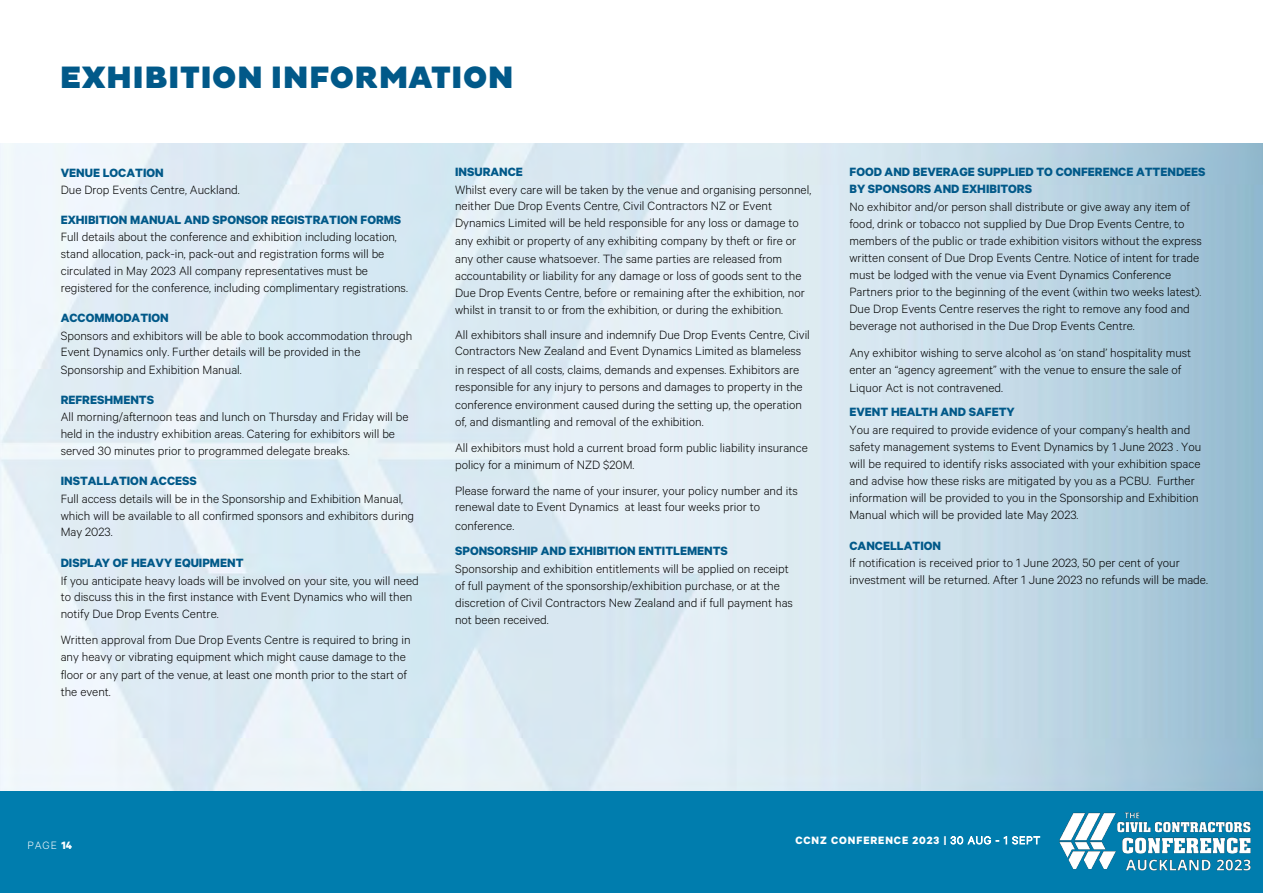
<style>
.page{position:relative;width:1263px;height:893px;background:#fff}
.page>*{position:absolute;margin:0;border:0;box-sizing:border-box;transform-origin:0 0}
.t1{font:900 31.5px "Pluto Sans";letter-spacing:.015em;color:#015989}
.t2{font:300 13.5px/17.1px "Calibre";color:#000}
.t3{font:700 13.5px/25.8px "Calibre";color:#015989}
.t4{font:700 12px "Calibre";letter-spacing:.075em;color:#fff}
.t5{font:300 12px "Calibre";color:#fff}
.s1{font-weight:700;color:#015989}
.s2{font-weight:300;color:#000}
.s3{font-weight:700}
.s4{font-weight:300}
</style>
<div class="page">
<div style="left:0;top:791px;width:1263px;height:102px;background:#007dae"></div>
<img style="left:1055px;top:769px;width:199px;height:124px">
<p class="t1" style="left:60px;top:59px;width:455px">EXHIBITION INFORMATION</p>
<p class="t2" style="left:61px;top:164px;width:181px"><span class="s1">VENUE LOCATION<br></span>Due Drop Events Centre, Auckland.</p>
<p class="t2" style="left:61px;top:211px;width:349px"><span class="s1">EXHIBITION MANUAL AND SPONSOR REGISTRATION FORMS </span>Full details about the conference and exhibition including location, stand allocation, pack-in, pack-out and registration forms will be circulated in May 2023 All company representatives must be registered for the conference, including complimentary registrations.</p>
<p class="t2" style="left:61px;top:308px;width:353px;line-height:17.7px"><span class="s1">ACCOMMODATION<br></span>Sponsors and exhibitors will be able to book accommodation through</p>
<p class="t2" style="left:61px;top:342px;width:301px;line-height:17.9px">Event Dynamics only. Further details will be provided in the<br>Sponsorship and Exhibition Manual.</p>
<p class="t2" style="left:61px;top:390px;width:349px"><span class="s1">REFRESHMENTS<br></span>All morning/afternoon teas and lunch on Thursday and Friday will be held in the industry exhibition areas. Catering for exhibitors will be served 30 minutes prior to programmed delegate breaks.</p>
<p class="t2" style="left:61px;top:472px;width:355px"><span class="s1">INSTALLATION ACCESS<br></span>Full access details will be in the Sponsorship and Exhibition Manual, which will be available to all confirmed sponsors and exhibitors during May 2023.</p>
<p class="t2" style="left:61px;top:554px;width:360px"><span class="s1">DISPLAY OF HEAVY EQUIPMENT<br></span>If you anticipate heavy loads will be involved on your site, you will need</p>
<p class="t2" style="left:61px;top:587px;width:353px">to discuss this in the first instance with Event Dynamics who will then notify Due Drop Events Centre.</p>
<p class="t2" style="left:61px;top:630px;width:351px;line-height:17.5px">Written approval from Due Drop Events Centre is required to bring in any heavy or vibrating equipment which might cause damage to the floor or any part of the venue, at least one month prior to the start of the event.</p>
<p class="t2" style="left:455px;top:162px;width:358px;line-height:17.9px"><span class="s1">INSURANCE<br></span>Whilst every care will be taken by the venue and organising personnel,</p>
<p class="t2" style="left:455px;top:197px;width:351px">neither Due Drop Events Centre, Civil Contractors NZ or Event Dynamics Limited will be held responsible for any loss or damage to any exhibit or property of any exhibiting company by theft or fire or any other cause whatsoever. The same parties are released from accountability or liability for any damage or loss of goods sent to the Due Drop Events Centre, before or remaining after the exhibition, nor whilst in transit to or from the exhibition, or during the exhibition.</p>
<p class="t2" style="left:455px;top:326px;width:356px;line-height:16.2px">All exhibitors shall insure and indemnify Due Drop Events Centre, Civil<br>Contractors New Zealand and Event Dynamics Limited as blameless</p>
<p class="t2" style="left:455px;top:360px;width:349px">in respect of all costs, claims, demands and expenses. Exhibitors are responsible for any injury to persons and damages to property in the conference environment caused during the setting up, the operation of, and dismantling and removal of the exhibition.</p>
<p class="t2" style="left:455px;top:439px;width:354px">All exhibitors must hold a current broad form public liability insurance policy for a minimum of NZD $20M.</p>
<p class="t2" style="left:455px;top:482px;width:344px;line-height:16.2px">Please forward the name of your insurer, your policy number and its renewal date to Event Dynamics at least four weeks prior to</p>
<p class="t3" style="left:455px;top:512px;width:274px"><span class="s2">conference.<br></span>SPONSORSHIP AND EXHIBITION ENTITLEMENTS</p>
<p class="t2" style="left:455px;top:560px;width:339px">Sponsorship and exhibition entitlements will be applied on receipt of full payment of the sponsorship/exhibition purchase, or at the discretion of Civil Contractors New Zealand and if full payment has not been received.</p>
<p class="t2" style="left:849px;top:163px;width:358px"><span class="s1">FOOD AND BEVERAGE SUPPLIED TO CONFERENCE ATTENDEES BY SPONSORS AND EXHIBITORS<br></span>No exhibitor and/or person shall distribute or give away any item of food, drink or tobacco not supplied by Due Drop Events Centre, to members of the public or trade exhibition visitors without the express written consent of Due Drop Events Centre. Notice of intent for trade must be lodged with the venue via Event Dynamics Conference Partners prior to the beginning of the event (within two weeks latest).<br>Due Drop Events Centre reserves the right to remove any food and beverage not authorised in the Due Drop Events Centre.</p>
<p class="t2" style="left:849px;top:344px;width:343px">Any exhibitor wishing to serve alcohol as ‘on stand’ hospitality must enter an “agency agreement” with the venue to ensure the sale of<br>Liquor Act is not contravened.</p>
<p class="t2" style="left:849px;top:403px;width:353px"><span class="s1">EVENT HEALTH AND SAFETY<br></span>You are required to provide evidence of your company’s health and safety management systems to Event Dynamics by 1 June 2023 . You will be required to identify risks associated with your exhibition space and advise how these risks are mitigated by you as a PCBU. Further information will be provided to you in the Sponsorship and Exhibition Manual which will be provided late May 2023.</p>
<p class="t2" style="left:849px;top:537px;width:360px"><span class="s1">CANCELLATION<br></span>If notification is received prior to 1 June 2023, 50 per cent of your investment will be returned. After 1 June 2023 no refunds will be made.</p>
<p class="t5" style="left:28px;top:838px;width:46px">PAGE <span class="s3">14</span></p>
<p class="t4" style="left:795px;top:833px;width:246px">CCNZ CONFERENCE 2023 | <span class="s4">30 AUG - 1 SEPT</span></p>
</div>
